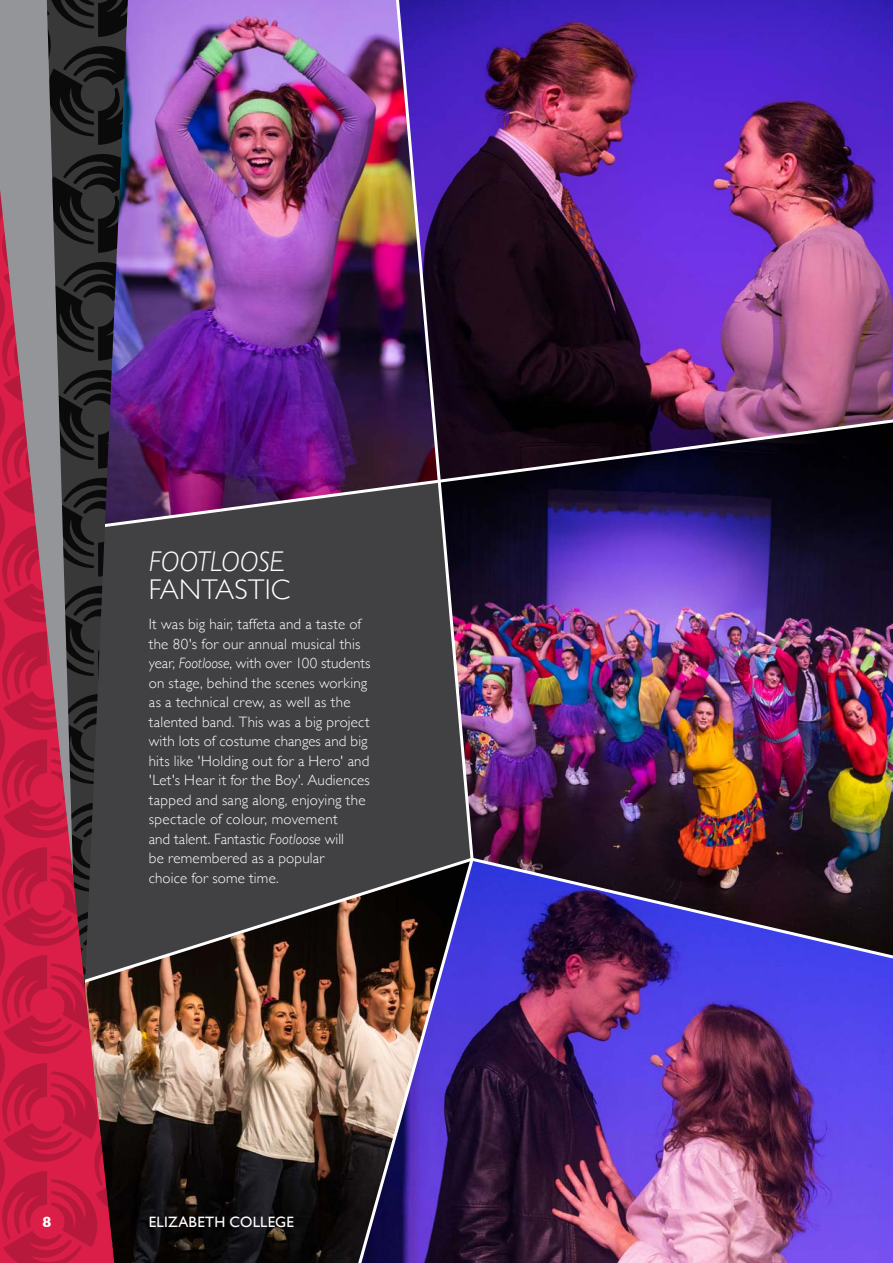
<style>
.page{position:relative;width:893px;height:1263px;background:#414042}
.page>*{position:absolute;margin:0;border:0;box-sizing:border-box;transform-origin:0 0}
.t1{font:italic 300 28.5px "Gill Sans";letter-spacing:-.01em;color:#fff}
.t2{font:300 28.5px "Gill Sans";letter-spacing:.005em;color:#fff}
.t3{font:300 15px/19.5px "Gill Sans";letter-spacing:.01em;color:#fff}
.t4{font:15px "Gill Sans";letter-spacing:.015em;color:#fff}
.t5{font:700 15px "Gill Sans";color:#fff}
.s1{font-style:italic}
</style>
<div class="page">
<img style="left:475px;top:529px;width:418px;height:327px">
<img style="left:128px;top:986px;width:223px;height:277px">
<img style="left:351px;top:856px;width:542px;height:407px">
<svg style="left:128px;top:855px;width:348px;height:131px"></svg>
<svg style="left:393px;top:529px;width:82px;height:333px"></svg>
<img style="left:128px;top:0;width:765px;height:529px">
<svg style="left:890px;top:803px;width:3px;height:16px"></svg>
<svg style="left:0;top:0;width:128px;height:1263px"></svg>
<h1 class="t1" style="left:149px;top:545px;width:137px">FOOTLOOSE</h1>
<h1 class="t2" style="left:149px;top:567px;width:143px">FANTASTIC</h1>
<p class="t3" style="left:149px;top:614px;width:223px">It was big hair, taffeta and a taste of the 80's for our annual musical this year, <span class="s1">Footloose</span>, with over 100 students on stage, behind the scenes working as a technical crew, as well as the talented band. This was a big project with lots of costume changes and big hits like 'Holding out for a Hero' and 'Let's Hear it for the Boy'. Audiences tapped and sang along, enjoying the spectacle of colour, movement<br>and talent. Fantastic <span class="s1">Footloose</span> will<br>be remembered as a popular<br>choice for some time.</p>
<p class="t5" style="left:43px;top:1209px;width:10px">8</p>
<p class="t4" style="left:149px;top:1213px;width:147px">ELIZABETH COLLEGE</p>
</div>
